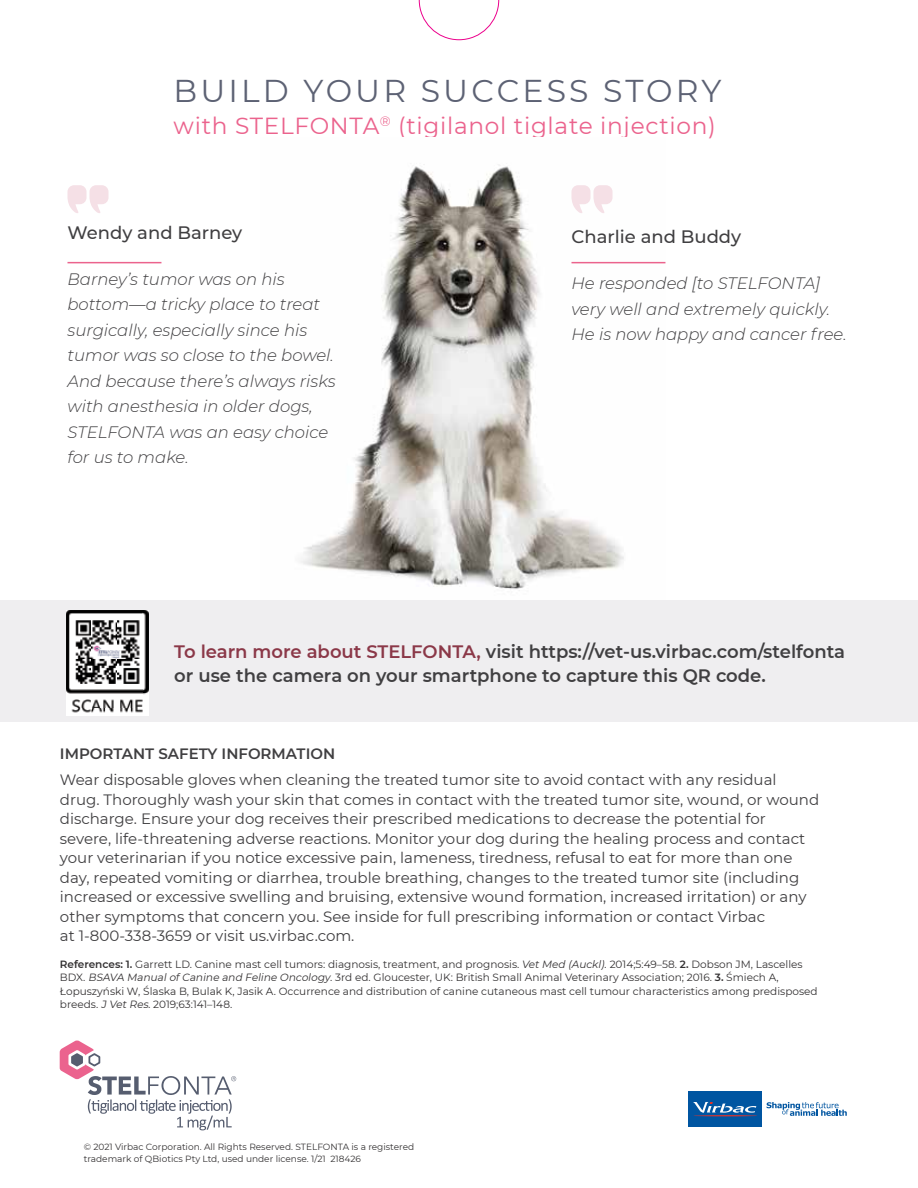
<style>
.page{position:relative;width:918px;height:1188px;background:#fff}
.page>*{position:absolute;margin:0;border:0;box-sizing:border-box;transform-origin:0 0}
.t1{font:31.5px "Montserrat";letter-spacing:.1em;color:#5d6274}
.t2{font:23.25px "Montserrat";letter-spacing:.03em;color:#eb638d}
.t3{font:600 18px/24px "Montserrat";color:#403f41}
.t4{font:500 18px "Montserrat";color:#403f41}
.t5{font:italic 300 16.5px/25.5px "Montserrat";color:#403f41}
.t6{font:15px/19.5px "Montserrat";color:#403f41}
.t7{font:600 15px "Montserrat";color:#403f41}
.t8{font:10.5px/13.5px "Montserrat";color:#333132}
.t9{font:9px/12px "Montserrat";color:#333132}
.s1{color:#8b3848}
.s2{font-weight:600}
.s3{font-style:italic}
</style>
<div class="page">
<div style="left:0;top:600px;width:918px;height:122px;background:#efeef0"></div>
<img style="left:66px;top:611px;width:83px;height:105px">
<svg style="left:419px;top:0;width:80px;height:40px"></svg>
<div style="left:689px;top:1092px;width:73px;height:35px;background:#0055a1"></div>
<hr style="left:693px;top:1115px;width:64px;height:1px;background:#ee3124;border-radius:50%">
<svg style="left:693px;top:1102px;width:63px;height:11px"></svg>
<svg style="left:767px;top:1102px;width:80px;height:14px"></svg>
<svg style="left:60px;top:1040px;width:176px;height:90px"></svg>
<img style="left:300px;top:164px;width:366px;height:427px">
<hr style="left:68px;top:262px;width:93px;height:1px;background:#eb638d">
<svg style="left:67px;top:185px;width:42px;height:28px"></svg>
<hr style="left:572px;top:262px;width:93px;height:1px;background:#eb638d">
<svg style="left:571px;top:185px;width:42px;height:28px"></svg>
<h1 class="t1" style="left:174px;top:69px;width:549px">BUILD YOUR SUCCESS STORY</h1>
<h2 class="t2" style="left:174px;top:109px;width:544px">with STELFONTA<sup>®</sup> (tigilanol tiglate injection)</h2>
<p class="t4" style="left:68px;top:220px;width:176px">Wendy and Barney</p>
<p class="t5" style="left:68px;top:266px;width:270px">Barney’s tumor was on his bottom—a tricky place to treat surgically, especially since his tumor was so close to the bowel.<br>And because there’s always risks with anesthesia in older dogs,<br>STELFONTA was an easy choice for us to make.</p>
<p class="t4" style="left:572px;top:225px;width:171px">Charlie and Buddy</p>
<p class="t5" style="left:572px;top:270px;width:277px">He responded [to STELFONTA] very well and extremely quickly.<br>He is now happy and cancer free.</p>
<p class="t3" style="left:174px;top:639px;width:672px"><span class="s1">To learn more about STELFONTA,</span> visit https://vet-us.virbac.com/stelfonta or use the camera on your smartphone to capture this QR code.</p>
<p class="t7" style="left:60px;top:743px;width:277px">IMPORTANT SAFETY INFORMATION</p>
<p class="t6" style="left:60px;top:770px;width:761px">Wear disposable gloves when cleaning the treated tumor site to avoid contact with any residual drug. Thoroughly wash your skin that comes in contact with the treated tumor site, wound, or wound discharge. Ensure your dog receives their prescribed medications to decrease the potential for severe, life-threatening adverse reactions. Monitor your dog during the healing process and contact your veterinarian if you notice excessive pain, lameness, tiredness, refusal to eat for more than one day, repeated vomiting or diarrhea, trouble breathing, changes to the treated tumor site (including increased or excessive swelling and bruising, extensive wound formation, increased irritation) or any other symptoms that concern you. See inside for full prescribing information or contact Virbac<br>at 1-800-338-3659 or visit us.virbac.com.</p>
<p class="t8" style="left:60px;top:957px;width:759px"><span class="s2">References: 1.</span> Garrett LD. Canine mast cell tumors: diagnosis, treatment, and prognosis. <span class="s3">Vet Med (Auckl).</span> 2014;5:49–58. <span class="s2">2.</span> Dobson JM, Lascelles BDX. <span class="s3">BSAVA ManualofCanine and Feline Oncology</span>. 3rd ed. Gloucester, UK: British Small Animal Veterinary Association; 2016. <span class="s2">3.</span> Śmiech A, Łopuszyński W, Ślaska B, Bulak K, Jasik A. Occurrence and distribution of canine cutaneous mast cell tumour characteristics among predisposed breeds. <span class="s3">J VetRes.</span>2019;63:141–148.</p>
<p class="t9" style="left:84px;top:1140px;width:332px">© 2021 Virbac Corporation. All Rights Reserved. STELFONTA is a registered trademark of QBiotics Pty Ltd, used under license. 1/21 218426</p>
</div>
